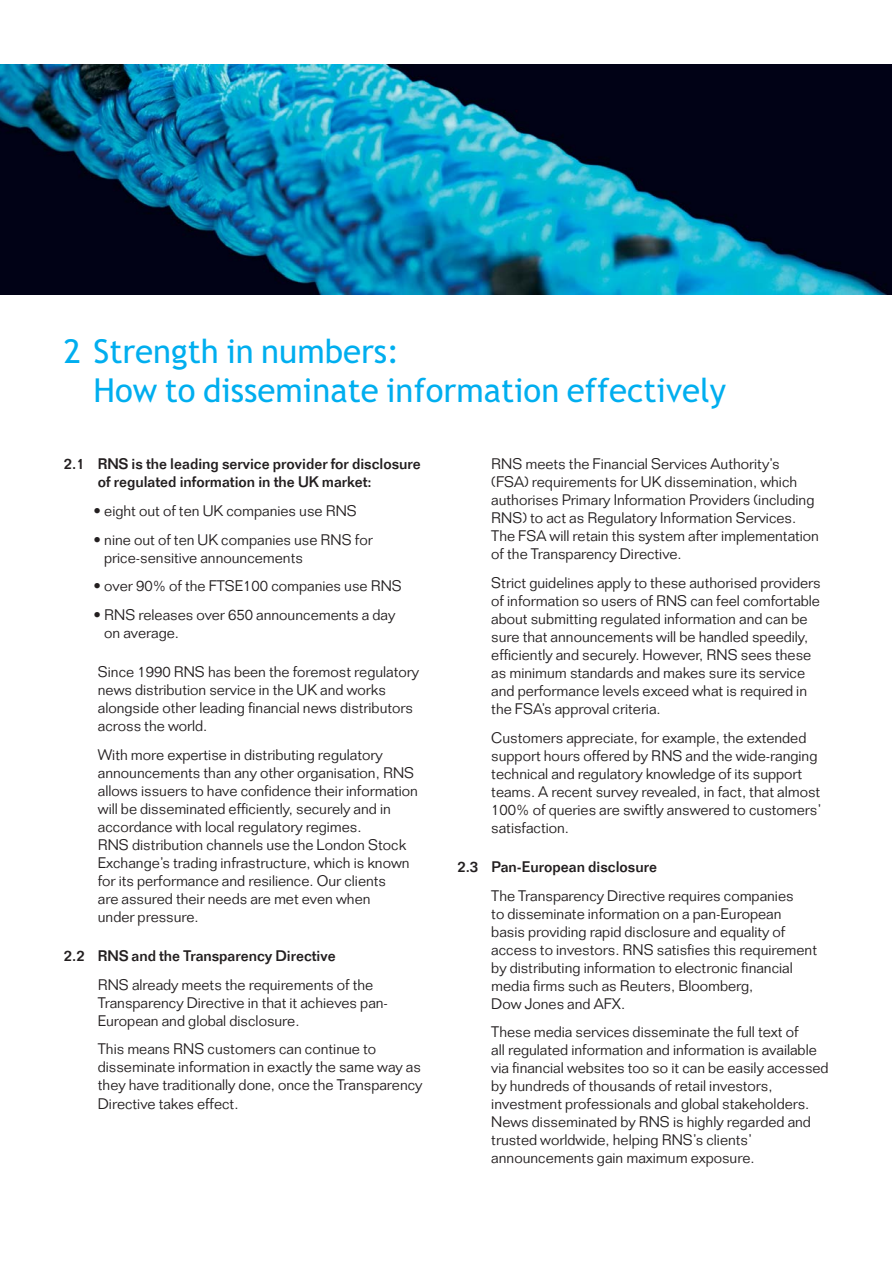
<style>
.page{position:relative;width:892px;height:1265px;background:#fff}
.page>*{position:absolute;margin:0;border:0;box-sizing:border-box;transform-origin:0 0}
.t1{font:33px/39px "Trebuchet";color:#00aeef}
.t2{font:300 15px/18px "Folio";color:#231f20}
.t3{font:500 15px/18px "Folio";color:#231f20}
</style>
<div class="page">
<img style="left:0;top:65px;width:892px;height:229px">
<h1 class="t1" style="left:93px;top:334px;width:634px;text-indent:-30px">2 Strength in numbers:<br>How to disseminate information effectively</h1>
<p class="t3" style="left:98px;top:456px;width:324px;text-indent:-34px">2.1 RNS is the leading service provider for disclosure of regulated information in the UK market:</p>
<p class="t2" style="left:94px;top:503px;width:265px">• eight out of ten UK companies use RNS</p>
<p class="t2" style="left:104px;top:532px;width:270px;text-indent:-11px">• nine out of ten UK companies use RNS for price-sensitive announcements</p>
<p class="t2" style="left:94px;top:578px;width:310px">• over 90% of the FTSE100 companies use RNS</p>
<p class="t2" style="left:104px;top:607px;width:292px;text-indent:-11px">• RNS releases over 650 announcements a day on average.</p>
<p class="t2" style="left:98px;top:664px;width:323px">Since 1990 RNS has been the foremost regulatory news distribution service in the UK and works alongside other leading financial news distributors across the world.</p>
<p class="t2" style="left:98px;top:747px;width:322px">With more expertise in distributing regulatory announcements than any other organisation, RNS allows issuers to have confidence their information will be disseminated efficiently, securely and in accordance with local regulatory regimes.<br>RNS distribution channels use the London Stock Exchange’s trading infrastructure, which is known for its performance and resilience. Our clients<br>are assured their needs are met even when<br>under pressure.</p>
<p class="t3" style="left:64px;top:948px;width:273px">2.2 RNS and the Transparency Directive</p>
<p class="t2" style="left:98px;top:977px;width:292px">RNS already meets the requirements of the<br>Transparency Directive in that it achieves pan-<br>European and global disclosure.</p>
<p class="t2" style="left:98px;top:1041px;width:326px">This means RNS customers can continue to disseminate information in exactly the same way as they have traditionally done, once the Transparency Directive takes effect.</p>
<p class="t2" style="left:491px;top:457px;width:329px">RNS meets the Financial Services Authority’s (FSA) requirements for UK dissemination, which authorises Primary Information Providers (including RNS) to act as Regulatory Information Services.<br>The FSA will retain this system after implementation of the Transparency Directive.</p>
<p class="t2" style="left:491px;top:575px;width:331px">Strict guidelines apply to these authorised providers of information so users of RNS can feel comfortable about submitting regulated information and can be sure that announcements will be handled speedily, efficiently and securely. However, RNS sees these as minimum standards and makes sure its service and performance levels exceed what is required in the FSA’s approval criteria.</p>
<p class="t2" style="left:491px;top:730px;width:332px">Customers appreciate, for example, the extended support hours offered by RNS and the wide-ranging technical and regulatory knowledge of its support teams. A recent survey revealed, in fact, that almost 100% of queries are swiftly answered to customers’ satisfaction.</p>
<p class="t3" style="left:457px;top:859px;width:201px">2.3 Pan-European disclosure</p>
<p class="t2" style="left:491px;top:888px;width:327px">The Transparency Directive requires companies<br>to disseminate information on a pan-European basis providing rapid disclosure and equality of access to investors. RNS satisfies this requirement by distributing information to electronic financial media firms such as Reuters, Bloomberg,<br>Dow Jones and AFX.</p>
<p class="t2" style="left:491px;top:1024px;width:339px">These media services disseminate the full text of<br>all regulated information and information is available via financial websites too so it can be easily accessed by hundreds of thousands of retail investors, investment professionals and global stakeholders.<br>News disseminated by RNS is highly regarded and trusted worldwide, helping RNS’s clients’ announcements gain maximum exposure.</p>
</div>
